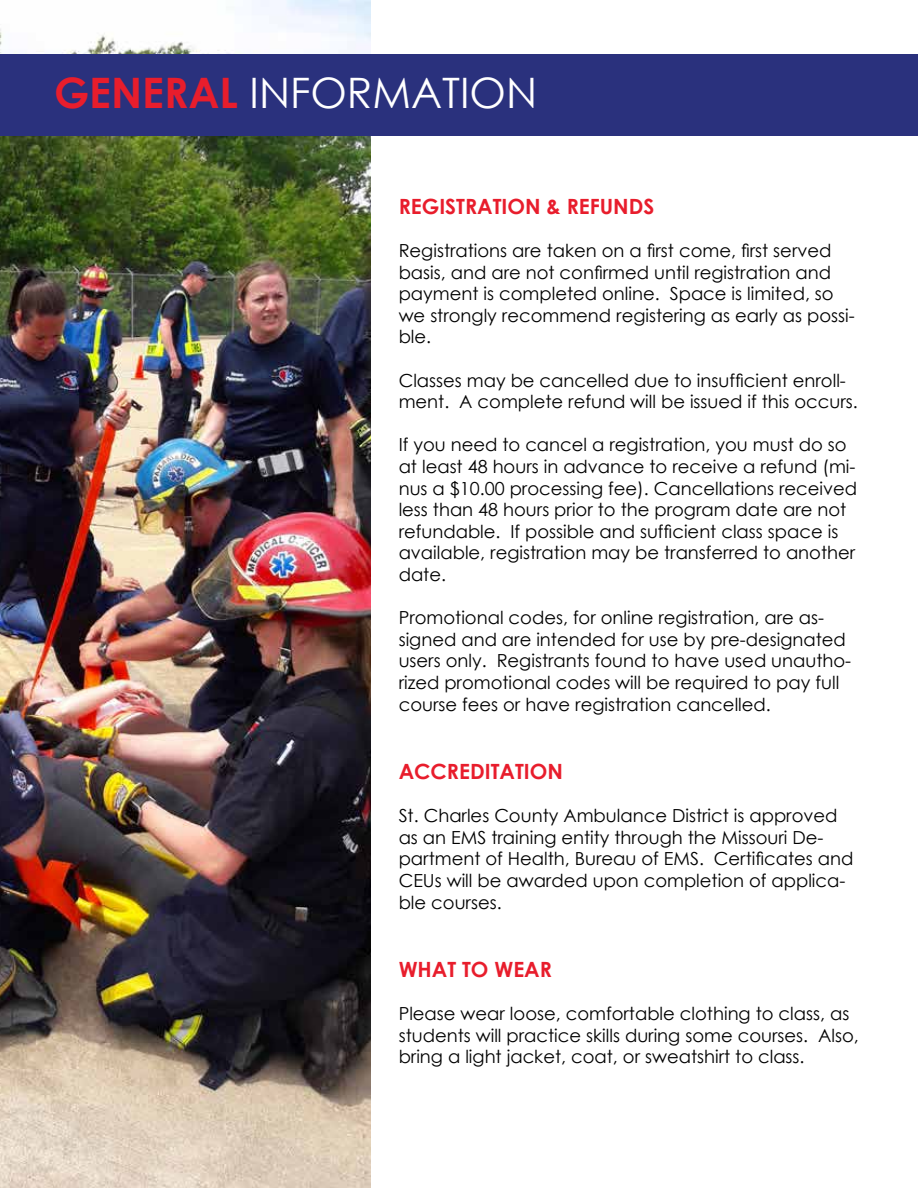
<style>
.page{position:relative;width:918px;height:1188px;background:#fff}
.page>*{position:absolute;margin:0;border:0;box-sizing:border-box;transform-origin:0 0}
.t1{font:42px "Century Gothic";color:#fff}
.t2{font:700 21px "Century Gothic";color:#e81d2c}
.t3{font:18px/21.6px "Century Gothic";color:#000}
.s1{font-weight:700;color:#e81d2c}
</style>
<div class="page">
<img style="left:0;top:0;width:371px;height:1188px">
<div style="left:0;top:54px;width:918px;height:81px;background:#2a317d"></div>
<h1 class="t1" style="left:54px;top:63px;width:485px"><span class="s1">GENERAL</span> INFORMATION</h1>
<p class="t2" style="left:399px;top:190px;width:257px">REGISTRATION &amp; REFUNDS</p>
<p class="t3" style="left:399px;top:239px;width:458px">Registrations are taken on a first come, first served basis, and are not confirmed until registration and payment is completed online. Space is limited, so we strongly recommend registering as early as possi&shy;ble.</p>
<p class="t3" style="left:399px;top:369px;width:461px">Classes may be cancelled due to insufficient enroll&shy;ment. A complete refund will be issued if this occurs.</p>
<p class="t3" style="left:399px;top:434px;width:460px">If you need to cancel a registration, you must do so at least 48 hours in advance to receive a refund (mi&shy;nus a $10.00 processing fee). Cancellations received less than 48 hours prior to the program date are not refundable. If possible and sufficient class space is available, registration may be transferred to another date.</p>
<p class="t3" style="left:399px;top:607px;width:454px">Promotional codes, for online registration, are as&shy;signed and are intended for use by pre-designated users only. Registrants found to have used unautho&shy;rized promotional codes will be required to pay full course fees or have registration cancelled.</p>
<p class="t2" style="left:399px;top:755px;width:166px">ACCREDITATION</p>
<p class="t3" style="left:399px;top:805px;width:456px">St. Charles County Ambulance District is approved as an EMS training entity through the Missouri De&shy;partment of Health, Bureau of EMS. Certificates and CEUs will be awarded upon completion of applica&shy;ble courses.</p>
<p class="t2" style="left:399px;top:953px;width:155px">WHAT TO WEAR</p>
<p class="t3" style="left:399px;top:1003px;width:462px">Please wear loose, comfortable clothing to class, as students will practice skills during some courses. Also, bring a light jacket, coat, or sweatshirt to class.</p>
</div>
